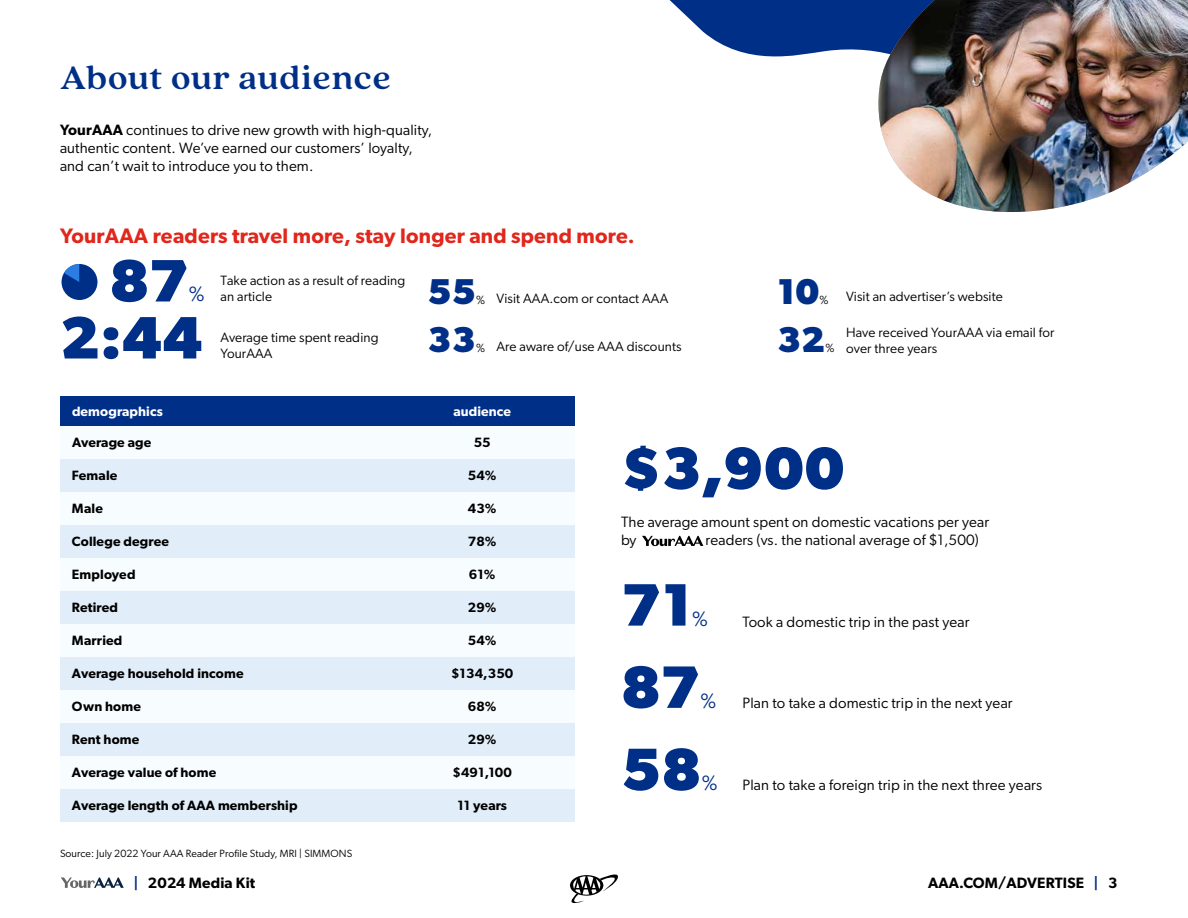
<style>
.page{position:relative;width:1188px;height:918px;background:#fff}
.page>*{position:absolute;margin:0;border:0;box-sizing:border-box;transform-origin:0 0}
.t1{font:700 60px "Gibson";letter-spacing:.01em;color:#002f87}
.t2{font:700 36px "Quincy CF";letter-spacing:.015em;color:#002f87}
.t3{font:700 36px "Gibson";letter-spacing:.01em;color:#002f87}
.t4{font:600 21px "Gibson";letter-spacing:.01em;color:#e1261c}
.t5{font:21px "Gibson";color:#002f87}
.t6{font:15px/18px "Gibson";letter-spacing:.01em;color:#000}
.t7{font:600 15px "Gibson";letter-spacing:.01em;color:#000}
.t8{font:13.5px/16.2px "Gibson";letter-spacing:.01em;color:#000}
.t9{font:600 13.5px "Gibson";letter-spacing:.01em;color:#000}
.t10{font:600 13.5px "Gibson";letter-spacing:.01em;color:#fff}
.t11{font:12px "Gibson";color:#000}
.t12{font:10.5px "Gibson";letter-spacing:.01em;color:#000}
.s1{font-weight:600}
.s2{font-size:12px}
.s3{color:#002f87}
</style>
<div class="page">
<div style="left:60px;top:396px;width:514px;height:30px;background:#002f87"></div>
<div style="left:60px;top:459px;width:514px;height:33px;background:#e1eef9"></div>
<div style="left:60px;top:591px;width:514px;height:33px;background:#e1eef9"></div>
<div style="left:60px;top:723px;width:514px;height:33px;background:#e1eef9"></div>
<div style="left:60px;top:525px;width:514px;height:33px;background:#e1eef9"></div>
<div style="left:60px;top:657px;width:514px;height:33px;background:#e1eef9"></div>
<div style="left:60px;top:789px;width:514px;height:33px;background:#e1eef9"></div>
<div style="left:60px;top:426px;width:514px;height:33px;background:#f7fcfe"></div>
<div style="left:60px;top:558px;width:514px;height:33px;background:#f7fcfe"></div>
<div style="left:60px;top:690px;width:514px;height:33px;background:#f7fcfe"></div>
<div style="left:60px;top:492px;width:514px;height:33px;background:#f7fcfe"></div>
<div style="left:60px;top:624px;width:514px;height:33px;background:#f7fcfe"></div>
<div style="left:60px;top:756px;width:514px;height:33px;background:#f7fcfe"></div>
<svg style="left:670px;top:0;width:203px;height:57px"></svg>
<img style="left:877px;top:0;width:311px;height:212px">
<svg style="left:61px;top:878px;width:63px;height:10px"></svg>
<svg style="left:570px;top:874px;width:48px;height:29px"></svg>
<div style="left:62px;top:264px;width:35px;height:36px;background:#002f87;border-radius:50%"></div>
<svg style="left:64px;top:264px;width:15px;height:18px"></svg>
<svg style="left:642px;top:536px;width:61px;height:10px"></svg>
<h2 class="t2" style="left:60px;top:52px;width:333px">About our audience</h2>
<p class="t6" style="left:60px;top:121px;width:374px"><span class="s1">YourAAA</span> continues to drive new growth with high-quality, authentic content. We’ve earned our customers’ loyalty, and can’t wait to introduce you to them.</p>
<h3 class="t4" style="left:60px;top:223px;width:576px">YourAAA readers travel more, stay longer and spend more.</h3>
<h1 class="t1" style="left:110px;top:245px;width:80px">87</h1>
<p class="t8" style="left:220px;top:272px;width:186px">Take action as a result of reading an article</p>
<h2 class="t3" style="left:428px;top:270px;width:50px">55</h2>
<h3 class="t5" style="left:189px;top:282px;width:17px">%</h3>
<p class="t8" style="left:496px;top:290px;width:173px">Visit AAA.com or contact AAA</p>
<p class="t11" style="left:476px;top:293px;width:10px">%</p>
<h2 class="t3" style="left:777px;top:270px;width:44px">10</h2>
<p class="t11" style="left:820px;top:293px;width:10px">%</p>
<p class="t8" style="left:846px;top:288px;width:158px">Visit an advertiser’s website</p>
<h1 class="t1" style="left:60px;top:302px;width:144px">2:44</h1>
<p class="t8" style="left:221px;top:329px;width:160px">Average time spent reading<br>YourAAA</p>
<h2 class="t3" style="left:428px;top:318px;width:50px">33</h2>
<p class="t8" style="left:476px;top:338px;width:207px"><span class="s2">%</span> Are aware of/use AAA discounts</p>
<h2 class="t3" style="left:777px;top:318px;width:50px">32</h2>
<p class="t8" style="left:846px;top:324px;width:210px">Have received YourAAA via email for</p>
<p class="t8" style="left:826px;top:340px;width:113px"><span class="s2">%</span> over three years</p>
<p class="t10" style="left:72px;top:403px;width:92px">demographics</p>
<p class="t10" style="left:453px;top:403px;width:59px">audience</p>
<p class="t9" style="left:474px;top:434px;width:19px">55</p>
<p class="t9" style="left:468px;top:467px;width:30px">54%</p>
<p class="t9" style="left:468px;top:500px;width:30px">43%</p>
<p class="t9" style="left:468px;top:533px;width:30px">78%</p>
<p class="t9" style="left:469px;top:566px;width:28px">61%</p>
<p class="t9" style="left:468px;top:599px;width:30px">29%</p>
<p class="t9" style="left:468px;top:632px;width:30px">54%</p>
<p class="t9" style="left:451px;top:665px;width:64px">$134,350</p>
<p class="t9" style="left:468px;top:698px;width:30px">68%</p>
<p class="t9" style="left:468px;top:731px;width:30px">29%</p>
<p class="t9" style="left:452px;top:764px;width:61px">$491,100</p>
<p class="t9" style="left:457px;top:797px;width:51px">11 years</p>
<p class="t9" style="left:72px;top:434px;width:81px">Average age</p>
<p class="t9" style="left:72px;top:467px;width:47px">Female</p>
<p class="t9" style="left:72px;top:500px;width:32px">Male</p>
<p class="t9" style="left:72px;top:533px;width:99px">College degree</p>
<p class="t9" style="left:72px;top:566px;width:65px">Employed</p>
<p class="t9" style="left:72px;top:599px;width:48px">Retired</p>
<p class="t9" style="left:72px;top:632px;width:52px">Married</p>
<p class="t9" style="left:72px;top:665px;width:173px">Average household income</p>
<p class="t9" style="left:72px;top:698px;width:70px">Own home</p>
<p class="t9" style="left:72px;top:731px;width:69px">Rent home</p>
<p class="t9" style="left:72px;top:764px;width:146px">Average value of home</p>
<p class="t9" style="left:72px;top:797px;width:227px">Average length of AAA membership</p>
<p class="t12" style="left:60px;top:847px;width:294px">Source: July 2022 Your AAA Reader Profile Study, MRI | SIMMONS</p>
<h1 class="t1" style="left:621px;top:433px;width:225px">$3,900</h1>
<p class="t6" style="left:621px;top:513px;width:370px">The average amount spent on domestic vacations per year by</p>
<p class="t6" style="left:706px;top:531px;width:275px">readers (vs. the national average of $1,500)</p>
<h1 class="t1" style="left:621px;top:569px;width:72px">71</h1>
<h3 class="t5" style="left:692px;top:606px;width:17px">%</h3>
<h1 class="t1" style="left:621px;top:651px;width:80px">87</h1>
<h3 class="t5" style="left:700px;top:688px;width:17px">%</h3>
<h1 class="t1" style="left:621px;top:734px;width:82px">58</h1>
<h3 class="t5" style="left:702px;top:770px;width:17px">%</h3>
<p class="t6" style="left:742px;top:612px;width:228px">Took a domestic trip in the past year</p>
<p class="t6" style="left:742px;top:693px;width:272px">Plan to take a domestic trip in the next year</p>
<p class="t6" style="left:742px;top:776px;width:301px">Plan to take a foreign trip in the next three years</p>
<p class="t7" style="left:134px;top:874px;width:123px"><span class="s3">|</span> 2024 Media Kit</p>
<p class="t7" style="left:928px;top:874px;width:191px">AAA.COM/ADVERTISE <span class="s3">|</span> 3</p>
</div>
